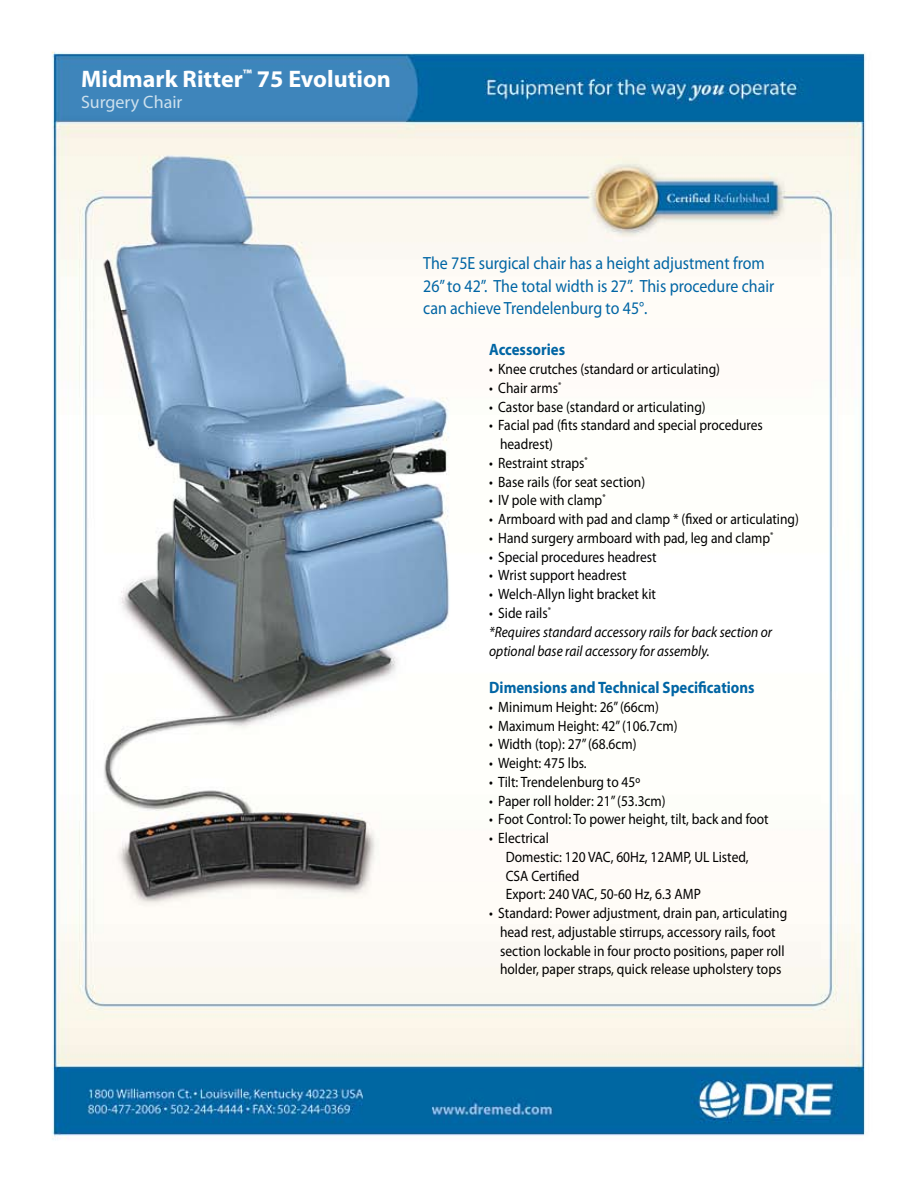
<style>
.page{position:relative;width:918px;height:1188px;background:#fff}
.page>*{position:absolute;margin:0;border:0;box-sizing:border-box;transform-origin:0 0}
.t1{font:700 24px "Myriad Pro";color:#fff}
.t2{font:18px "Myriad Pro";color:#cce0ed}
.t3{font:17.7px/22.5px "Myriad Pro";color:#0065a4;scale:.9 1}
.t4{font:700 16.5px "Myriad Pro";color:#0065a4;scale:.9 1}
.t5{font:15px/18.8px "Myriad Pro";color:#000;scale:.9 1}
.t6{font:italic 15px/19.2px "Myriad Pro";color:#000;scale:.9 1}
.s1{font-style:normal}
</style>
<div class="page">
<img style="left:51px;top:51px;width:815px;height:1089px">
<h1 class="t1" style="left:81px;top:65px;width:312px">Midmark Ritter<sup>™</sup> 75 Evolution</h1>
<p class="t2" style="left:81px;top:92px;width:103px">Surgery Chair</p>
<p class="t3" style="left:423px;top:253px;width:392px">The 75E surgical chair has a height adjustment from<br>26” to 42”. The total width is 27”. This procedure chair can achieve Trendelenburg to 45°.</p>
<p class="t4" style="left:489px;top:341px;width:86px">Accessories</p>
<p class="t5" style="left:489px;top:360px;width:258px">• Knee crutches (standard or articulating)</p>
<p class="t5" style="left:489px;top:379px;width:82px">• Chair arms<sup>*</sup></p>
<p class="t5" style="left:489px;top:398px;width:242px">• Castor base (standard or articulating)</p>
<p class="t5" style="left:500px;top:416px;width:294px;text-indent:-11px">• Facial pad (fits standard and special procedures headrest)</p>
<p class="t5" style="left:489px;top:454px;width:111px">• Restraint straps<sup>*</sup></p>
<p class="t5" style="left:489px;top:473px;width:175px">• Base rails (for seat section)</p>
<p class="t5" style="left:489px;top:491px;width:131px">• IV pole with clamp<sup>*</sup></p>
<p class="t5" style="left:489px;top:510px;width:346px">• Armboard with pad and clamp * (fixed or articulating)</p>
<p class="t5" style="left:489px;top:529px;width:317px">• Hand surgery armboard with pad, leg and clamp<sup>*</sup></p>
<p class="t5" style="left:489px;top:548px;width:188px">• Special procedures headrest</p>
<p class="t5" style="left:489px;top:566px;width:154px">• Wrist support headrest</p>
<p class="t5" style="left:489px;top:585px;width:187px">• Welch-Allyn light bracket kit</p>
<p class="t6" style="left:489px;top:604px;width:316px"><span class="s1">• Side rails</span><sup>*<br></sup>*Requires standard accessory rails for back section or optional base rail accessory for assembly.</p>
<p class="t4" style="left:489px;top:678px;width:296px">Dimensions and Technical Specifications</p>
<p class="t5" style="left:489px;top:698px;width:190px">• Minimum Height: 26” (66cm)</p>
<p class="t5" style="left:489px;top:716px;width:211px">• Maximum Height: 42” (106.7cm)</p>
<p class="t5" style="left:489px;top:735px;width:165px">• Width (top): 27” (68.6cm)</p>
<p class="t5" style="left:489px;top:754px;width:110px">• Weight: 475 lbs.</p>
<p class="t5" style="left:489px;top:773px;width:169px">• Tilt: Trendelenburg to 45º</p>
<p class="t5" style="left:489px;top:791px;width:198px">• Paper roll holder: 21” (53.3cm)</p>
<p class="t5" style="left:489px;top:810px;width:312px">• Foot Control: To power height, tilt, back and foot</p>
<p class="t5" style="left:506px;top:829px;width:271px;text-indent:-17px">• Electrical<br>Domestic: 120 VAC, 60Hz, 12AMP, UL Listed,<br>CSA Certified<br>Export: 240 VAC, 50-60 Hz, 6.3 AMP</p>
<p class="t5" style="left:489px;top:904px;width:333px;text-align:center">• Standard: Power adjustment, drain pan, articulating head rest, adjustable stirrups, accessory rails, foot section lockable in four procto positions, paper roll holder, paper straps, quick release upholstery tops</p>
</div>
